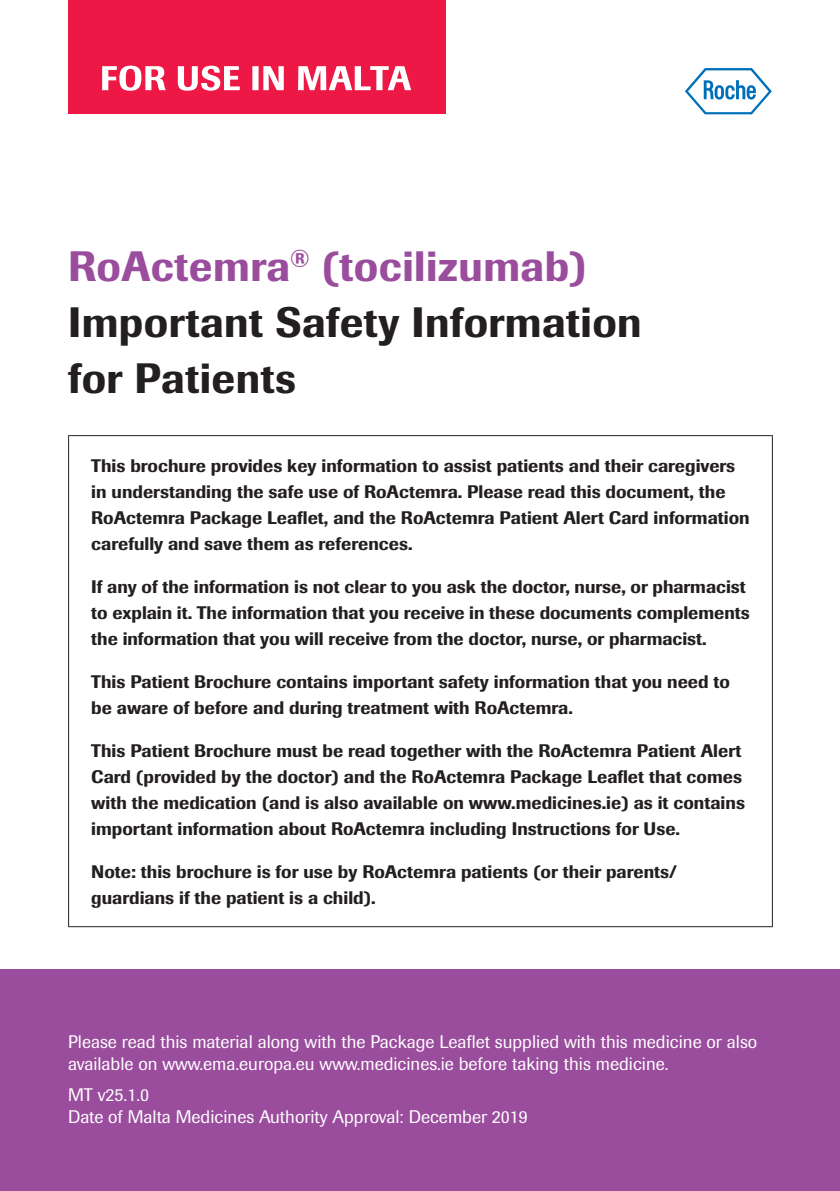
<style>
.page{position:relative;width:840px;height:1191px;background:#fff}
.page>*{position:absolute;margin:0;border:0;box-sizing:border-box;transform-origin:0 0}
.t1{font:500 42px/56px "Imago";letter-spacing:.01em;color:#231f20}
.Body{font:500 18px/26px "Imago";color:#231f20}
.t2{font:18px/21.6px "Imago";color:#fff}
.s1{color:#9a4c9d}
</style>
<div class="page">
<div style="left:0;top:969px;width:839px;height:222px;background:#9a4c9d"></div>
<hr style="left:68px;top:435px;width:704px;height:1px;background:#231f20">
<hr style="left:68px;top:436px;width:1px;height:490px;background:#231f20">
<hr style="left:771px;top:436px;width:1px;height:490px;background:#231f20">
<hr style="left:68px;top:926px;width:704px;height:1px;background:#231f20">
<svg style="left:685px;top:68px;width:86px;height:46px"></svg>
<div style="left:68px;top:0;width:377px;height:113px;background:#ed1845"></div>
<svg style="left:102px;top:66px;width:309px;height:25px"></svg>
<p class="t1" style="left:68px;top:238px;width:575px"><span class="s1">RoActemra</span><sup>®</sup> <span class="s1">(tocilizumab)<br></span>Important Safety Information for Patients</p>
<p class="Body" style="left:91px;top:452px;width:659px">This brochure provides key information to assist patients and their caregivers in understanding the safe use of RoActemra. Please read this document, the RoActemra Package Leaflet, and the RoActemra Patient Alert Card information carefully and save them as references.</p>
<p class="Body" style="left:91px;top:573px;width:659px">If any of the information is not clear to you ask the doctor, nurse, or pharmacist to explain it. The information that you receive in these documents complements the information that you will receive from the doctor, nurse, or pharmacist.</p>
<p class="Body" style="left:91px;top:668px;width:640px">This Patient Brochure contains important safety information that you need to be aware of before and during treatment with RoActemra.</p>
<p class="Body" style="left:91px;top:737px;width:654px">This Patient Brochure must be read together with the RoActemra Patient Alert Card (provided by the doctor) and the RoActemra Package Leaflet that comes with the medication (and is also available on www.medicines.ie) as it contains important information about RoActemra including Instructions for Use.</p>
<p class="Body" style="left:91px;top:858px;width:587px">Note: this brochure is for use by RoActemra patients (or their parents/ guardians if the patient is a child).</p>
<p class="t2" style="left:68px;top:1031px;width:690px">Please read this material along with the Package Leaflet supplied with this medicine or also available on www.ema.europa.eu www.medicines.ie before taking this medicine.</p>
<p class="t2" style="left:68px;top:1084px;width:461px">MT v25.1.0<br>Date of Malta Medicines Authority Approval: December 2019</p>
</div>
